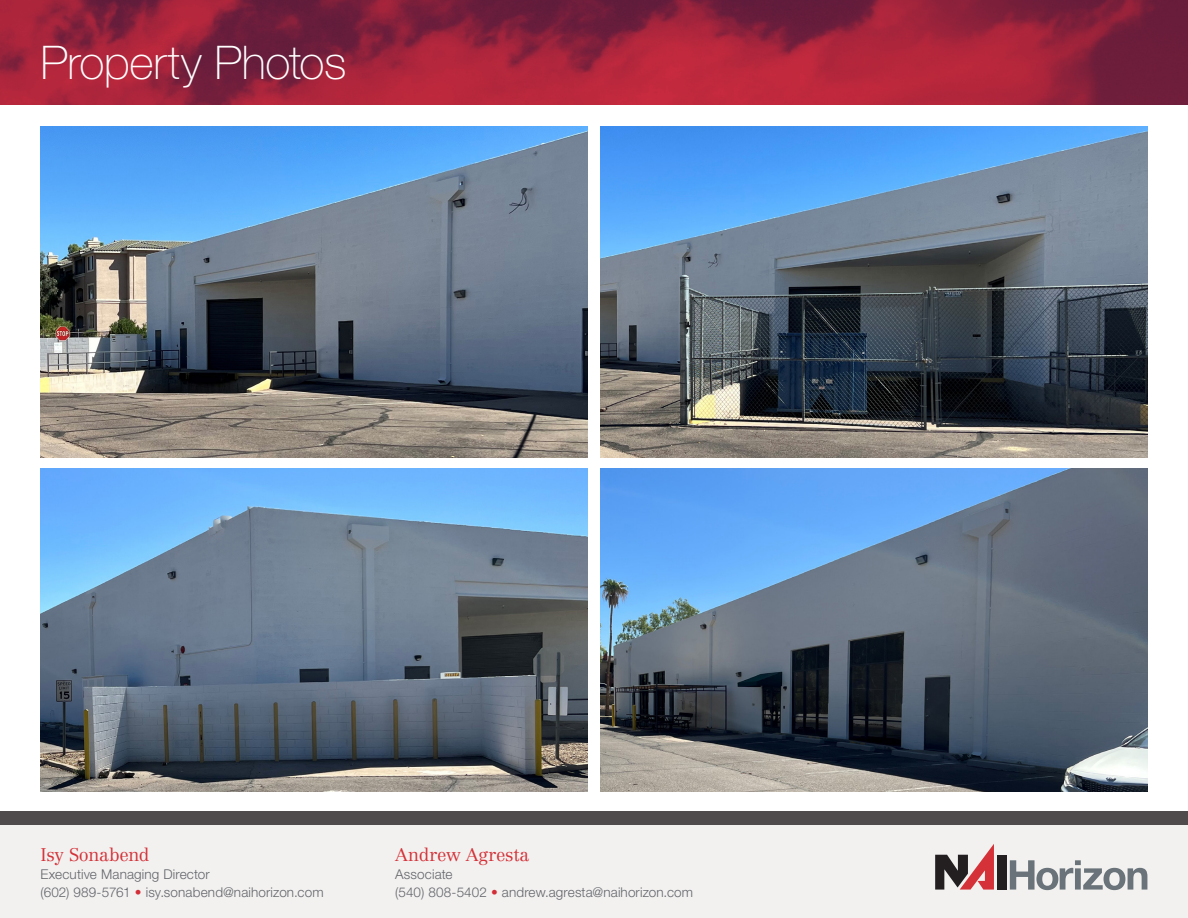
<style>
.page{position:relative;width:1188px;height:918px;background:#fff}
.page>*{position:absolute;margin:0;border:0;box-sizing:border-box;transform-origin:0 0}
.t1{font:100 46.5px "Helvetica Neue LT Std";letter-spacing:-.01em;color:#fff}
.t2{font:300 18px "Centennial LT Std";letter-spacing:-.015em;color:#d43238}
.t3{font:300 13.5px/18px "Helvetica Neue LT Std";letter-spacing:.01em;color:#63656a}
.s1{color:#d32f38}
</style>
<div class="page">
<div style="left:0;top:825px;width:1188px;height:93px;background:#f2f1f0"></div>
<svg style="left:0;top:0;width:1188px;height:105px;background:#97223b"></svg>
<div style="left:997px;top:855px;width:9px;height:35px;background:#231f20"></div>
<svg style="left:935px;top:844px;width:59px;height:46px"></svg>
<svg style="left:1010px;top:860px;width:137px;height:30px"></svg>
<div style="left:0;top:811px;width:1188px;height:14px;background:#4f4b4c"></div>
<img style="left:40px;top:127px;width:547px;height:330px">
<img style="left:601px;top:127px;width:547px;height:330px">
<img style="left:40px;top:468px;width:547px;height:324px">
<img style="left:601px;top:468px;width:547px;height:324px">
<p class="t1" style="left:40px;top:36px;width:307px">Property Photos</p>
<h2 class="t2" style="left:40px;top:844px;width:111px">Isy Sonabend</h2>
<p class="t3" style="left:40px;top:865px;width:285px">Executive Managing Director<br>(602) 989-5761 <span class="s1">•</span> isy.sonabend@naihorizon.com</p>
<h2 class="t2" style="left:395px;top:844px;width:136px">Andrew Agresta</h2>
<p class="t3" style="left:395px;top:865px;width:299px">Associate<br>(540) 808-5402 <span class="s1">•</span> andrew.agresta@naihorizon.com</p>
</div>
